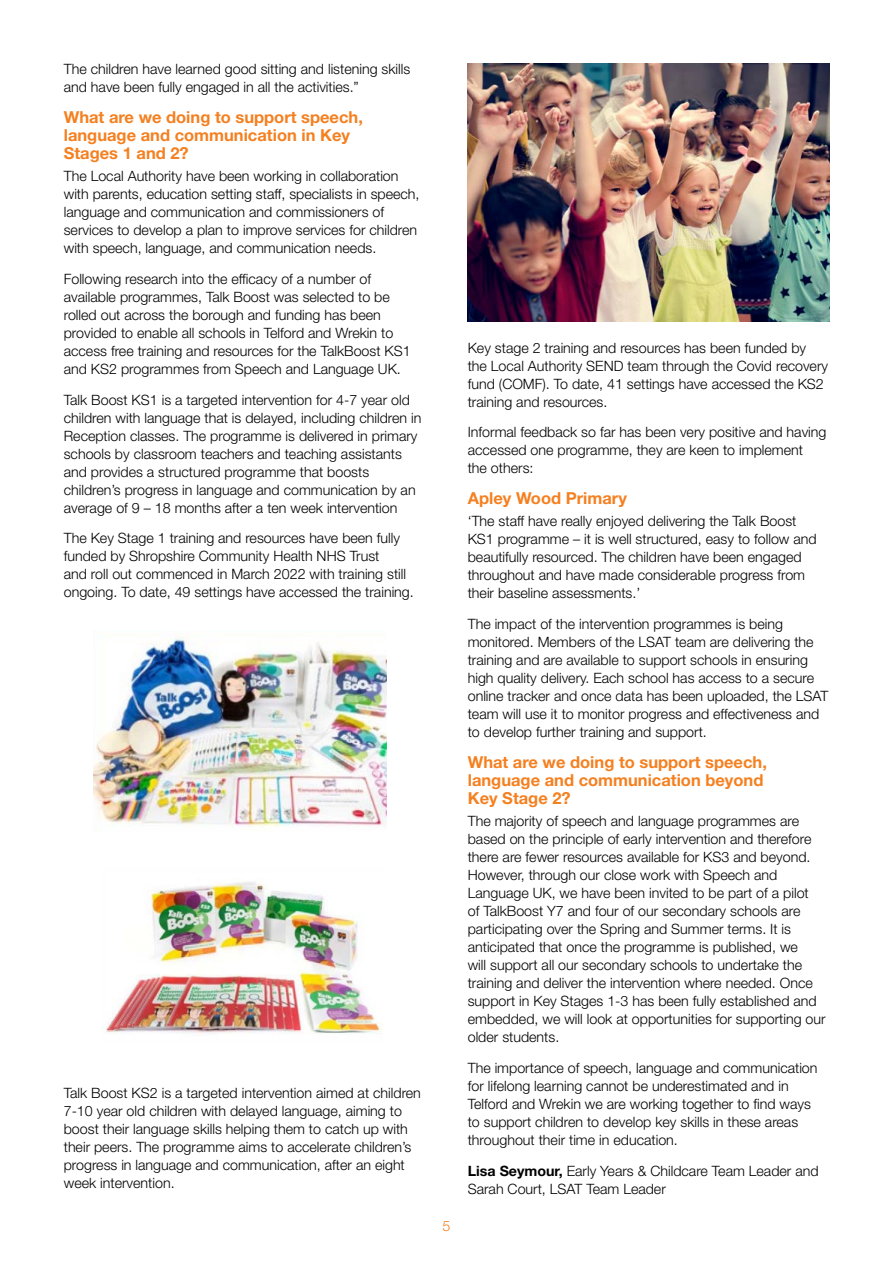
<style>
.page{position:relative;width:893px;height:1263px;background:#fff}
.page>*{position:absolute;margin:0;border:0;box-sizing:border-box;transform-origin:0 0}
.Subheading{font:700 16.5px/18px "Helvetica Neue LT Std";color:#f58020}
.body{font:300 14.25px/18px "Helvetica Neue LT Std";color:#000}
.t1{font:300 14.25px "Helvetica Neue LT Std";color:#f58020}
.s1{font-weight:700}
</style>
<div class="page">
<img style="left:94px;top:633px;width:292px;height:194px">
<img style="left:105px;top:879px;width:278px;height:155px">
<img style="left:468px;top:64px;width:361px;height:257px">
<p class="body" style="left:64px;top:60px;width:348px">The children have learned good sitting and listening skills and have been fully engaged in all the activities.”</p>
<p class="Subheading" style="left:64px;top:107px;width:301px">What are we doing to support speech, language and communication in Key<br>Stages 1 and 2?</p>
<p class="body" style="left:64px;top:167px;width:357px">The Local Authority have been working in collaboration with parents, education setting staff, specialists in speech, language and communication and commissioners of services to develop a plan to improve services for children with speech, language, and communication needs.</p>
<p class="body" style="left:64px;top:269px;width:348px">Following research into the efficacy of a number of available programmes, Talk Boost was selected to be rolled out across the borough and funding has been provided to enable all schools in Telford and Wrekin to access free training and resources for the TalkBoost KS1 and KS2 programmes from Speech and Language UK.</p>
<p class="body" style="left:64px;top:390px;width:359px">Talk Boost KS1 is a targeted intervention for 4-7 year old children with language that is delayed, including children in Reception classes. The programme is delivered in primary schools by classroom teachers and teaching assistants and provides a structured programme that boosts children’s progress in language and communication by an average of 9 – 18 months after a ten week intervention</p>
<p class="body" style="left:64px;top:529px;width:352px">The Key Stage 1 training and resources have been fully funded by Shropshire Community Health NHS Trust<br>and roll out commenced in March 2022 with training still ongoing. To date, 49 settings have accessed the training.</p>
<p class="body" style="left:64px;top:1083px;width:359px">Talk Boost KS2 is a targeted intervention aimed at children 7-10 year old children with delayed language, aiming to boost their language skills helping them to catch up with their peers. The programme aims to accelerate children’s progress in language and communication, after an eight week intervention.</p>
<p class="t1" style="left:442px;top:1217px;width:9px">5</p>
<p class="body" style="left:468px;top:338px;width:362px">Key stage 2 training and resources has been funded by the Local Authority SEND team through the Covid recovery fund (COMF). To date, 41 settings have accessed the KS2 training and resources.</p>
<p class="body" style="left:468px;top:423px;width:360px">Informal feedback so far has been very positive and having accessed one programme, they are keen to implement<br>the others:</p>
<p class="Subheading" style="left:468px;top:489px;width:161px">Apley Wood Primary</p>
<p class="body" style="left:468px;top:512px;width:350px">‘The staff have really enjoyed delivering the Talk Boost KS1 programme – it is well structured, easy to follow and beautifully resourced. The children have been engaged throughout and have made considerable progress from their baseline assessments.’</p>
<p class="body" style="left:468px;top:615px;width:362px">The impact of the intervention programmes is being monitored. Members of the LSAT team are delivering the training and are available to support schools in ensuring high quality delivery. Each school has access to a secure online tracker and once data has been uploaded, the LSAT team will use it to monitor progress and effectiveness and to develop further training and support.</p>
<p class="Subheading" style="left:468px;top:752px;width:301px">What are we doing to support speech, language and communication beyond<br>Key Stage 2?</p>
<p class="body" style="left:468px;top:812px;width:359px">The majority of speech and language programmes are based on the principle of early intervention and therefore there are fewer resources available for KS3 and beyond.<br>However, through our close work with Speech and Language UK, we have been invited to be part of a pilot<br>of TalkBoost Y7 and four of our secondary schools are participating over the Spring and Summer terms. It is anticipated that once the programme is published, we<br>will support all our secondary schools to undertake the training and deliver the intervention where needed. Once support in Key Stages 1-3 has been fully established and embedded, we will look at opportunities for supporting our older students.</p>
<p class="body" style="left:468px;top:1058px;width:351px">The importance of speech, language and communication for lifelong learning cannot be underestimated and in Telford and Wrekin we are working together to find ways to support children to develop key skills in these areas throughout their time in education.</p>
<p class="body" style="left:468px;top:1161px;width:352px"><span class="s1">Lisa Seymour,</span> Early Years &amp; Childcare Team Leader and<br>Sarah Court, LSAT Team Leader</p>
</div>
